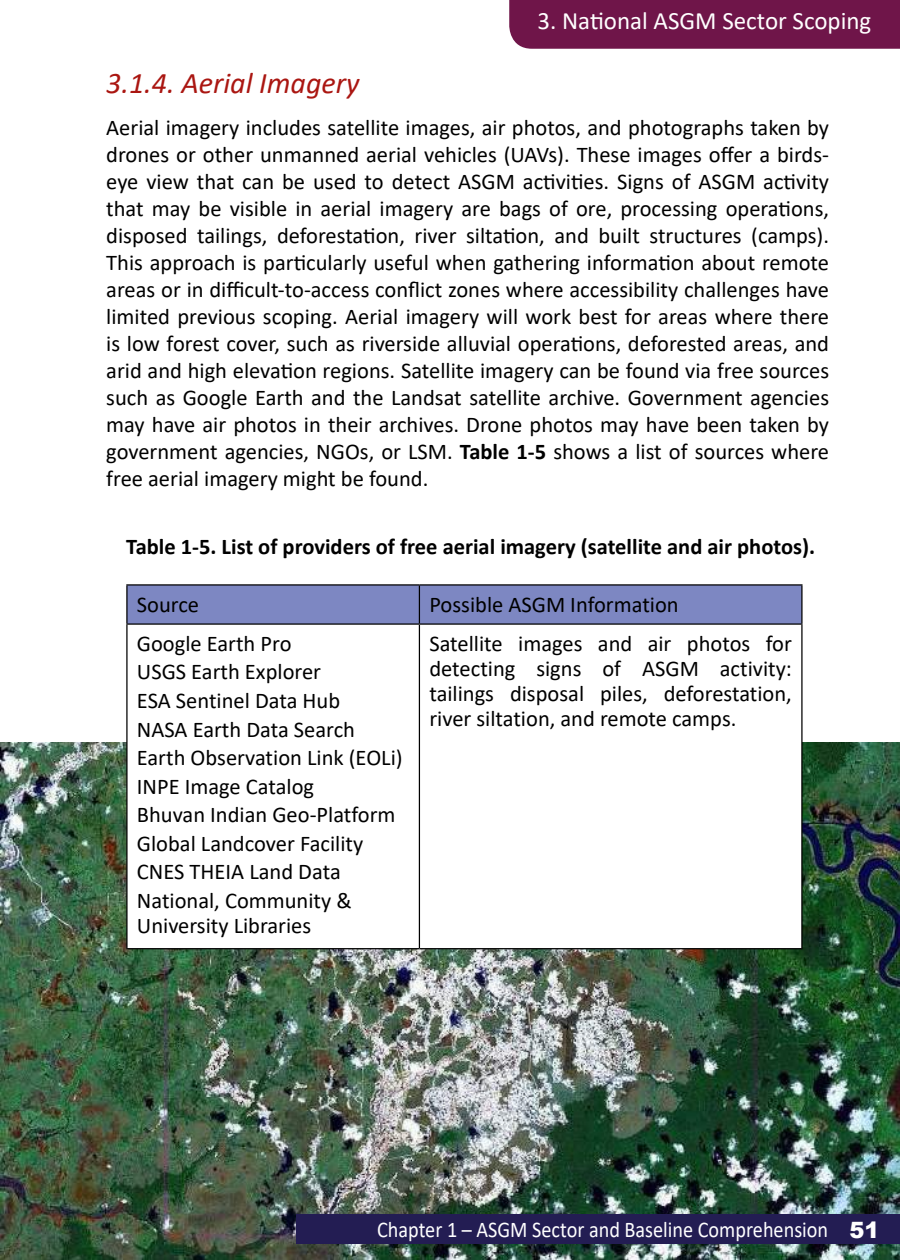
<style>
.page{position:relative;width:900px;height:1260px;background:#fff}
.page>*{position:absolute;margin:0;border:0;box-sizing:border-box;transform-origin:0 0}
.t1{font:italic 30px "Calibri";color:#aa1611}
.t2{font:25px "Calibri";color:#fff}
.t3{font:22.5px/27px "Calibri";color:#000;text-align:justify}
.t4{font:700 22.5px "Calibri";color:#000}
.t5{font:22.5px "Calibri";color:#fff;scale:.9 1}
.s1{font-weight:700}
.s2{font-family:"Arial";font-weight:900}
</style>
<div class="page">
<img style="left:0;top:742px;width:900px;height:518px">
<div style="left:128px;top:586px;width:673px;height:37px;background:#7d87c2"></div>
<svg style="left:128px;top:625px;width:673px;height:323px"></svg>
<hr style="left:126px;top:584px;width:293px;height:2px;background:#000">
<hr style="left:126px;top:586px;width:2px;height:37px;background:#000">
<hr style="left:419px;top:584px;width:384px;height:2px;background:#000">
<hr style="left:419px;top:586px;width:1px;height:37px;background:#000">
<hr style="left:801px;top:586px;width:2px;height:37px;background:#000">
<hr style="left:126px;top:623px;width:293px;height:2px;background:#000">
<hr style="left:126px;top:625px;width:2px;height:323px;background:#000">
<hr style="left:419px;top:623px;width:384px;height:2px;background:#000">
<hr style="left:419px;top:625px;width:1px;height:323px;background:#000">
<hr style="left:801px;top:625px;width:2px;height:323px;background:#000">
<hr style="left:126px;top:948px;width:293px;height:1px;background:#000">
<hr style="left:419px;top:948px;width:384px;height:1px;background:#000">
<div style="left:296px;top:1214px;width:604px;height:30px;background:#231d53"></div>
<div style="left:509px;top:0;width:391px;height:49px;background:#6f1549"></div>
<p class="t2" style="left:538px;top:4px;width:335px">3. National ASGM Sector Scoping</p>
<h1 class="t1" style="left:106px;top:63px;width:255px">3.1.4. Aerial Imagery</h1>
<p class="t3" style="left:106px;top:114px;width:724px">Aerial imagery includes satellite images, air photos, and photographs taken by drones or other unmanned aerial vehicles (UAVs). These images offer a birds&shy;eye view that can be used to detect ASGM activities. Signs of ASGM activity that may be visible in aerial imagery are bags of ore, processing operations, disposed tailings, deforestation, river siltation, and built structures (camps).<br>This approach is particularly useful when gathering information about remote areas or in difficult-to-access conflict zones where accessibility challenges have limited previous scoping. Aerial imagery will work best for areas where there is low forest cover, such as riverside alluvial operations, deforested areas, and arid and high elevation regions. Satellite imagery can be found via free sources such as Google Earth and the Landsat satellite archive. Government agencies may have air photos in their archives. Drone photos may have been taken by government agencies, NGOs, or LSM. <span class="s1">Table 1-5</span> shows a list of sources where free aerial imagery might be found.</p>
<p class="t4" style="left:126px;top:531px;width:690px">Table 1-5. List of providers of free aerial imagery (satellite and air photos).</p>
<p class="t3" style="left:137px;top:590px;width:64px">Source</p>
<p class="t3" style="left:429px;top:590px;width:251px">Possible ASGM Information</p>
<p class="t3" style="left:137px;top:629px;width:267px;line-height:28.5px;text-align:left">Google Earth Pro<br>USGS Earth Explorer<br>ESA Sentinel Data Hub<br>NASA Earth Data Search<br>Earth Observation Link (EOLi)<br>INPE Image Catalog<br>Bhuvan Indian Geo-Platform<br>Global Landcover Facility<br>CNES THEIA Land Data<br>National, Community &amp;</p>
<p class="t3" style="left:137px;top:911px;width:176px">University Libraries</p>
<p class="t3" style="left:429px;top:631px;width:364px;line-height:25px">Satellite images and air photos for detecting signs of ASGM activity: tailings disposal piles, deforestation, river siltation, and remote camps.</p>
<p class="t5" style="left:377px;top:1214px;width:560px">Chapter 1 – ASGM Sector and Baseline Comprehension <span class="s2">51</span></p>
</div>
